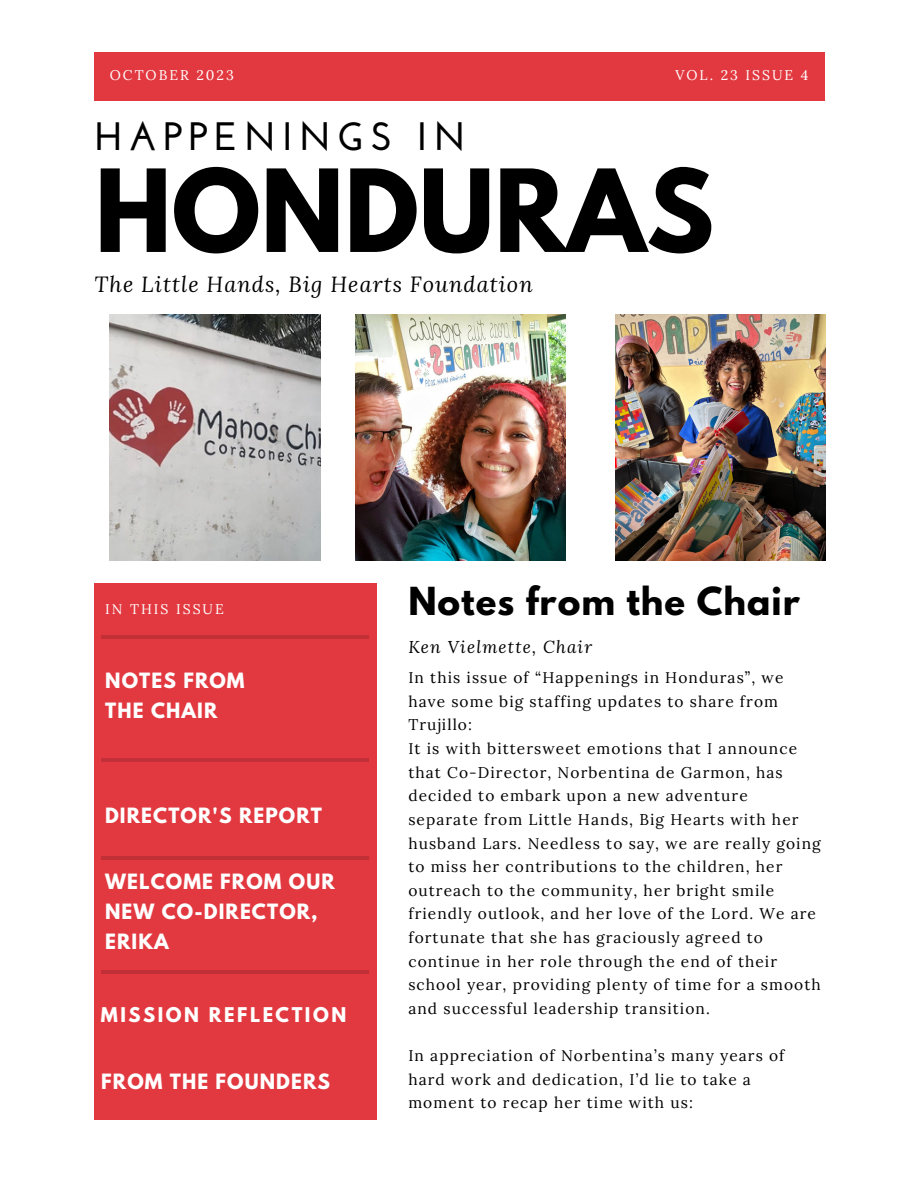
<style>
.page{position:relative;width:918px;height:1188px;background:#fff}
.page>*{position:absolute;margin:0;border:0;box-sizing:border-box;transform-origin:0 0}
.t1{font:700 101.25px "League Spartan";color:#000}
.t2{font:700 39.6px "Josefin Sans";letter-spacing:.15em;color:#000}
.t3{font:700 34.2px "League Spartan";letter-spacing:.03em;color:#000}
.t4{font:italic 21.75px "Lora";letter-spacing:.05em;color:#000}
.t5{font:700 18.6px/29.7px "League Spartan";letter-spacing:.06em;color:#fff}
.t6{font:700 18px "League Spartan";letter-spacing:.14em;color:#fff}
.t7{font:italic 17.1px "Lora";letter-spacing:.07em;color:#000}
.t8{font:15.45px/23.7px "Lora";letter-spacing:.07em;color:#000}
.t9{font:13.95px "Lora";letter-spacing:.14em;color:#fff}
</style>
<div class="page">
<div style="left:95px;top:53px;width:730px;height:47px;background:#e23940"></div>
<div style="left:94px;top:583px;width:282px;height:537px;background:#e23940"></div>
<hr style="left:101px;top:636px;width:268px;height:3px;background:#000">
<hr style="left:101px;top:759px;width:268px;height:3px;background:#000">
<hr style="left:101px;top:857px;width:268px;height:3px;background:#000">
<hr style="left:101px;top:970px;width:268px;height:3px;background:#000">
<img style="left:110px;top:315px;width:210px;height:245px">
<img style="left:616px;top:315px;width:210px;height:245px">
<img style="left:355px;top:315px;width:211px;height:245px">
<p class="t9" style="left:110px;top:66px;width:125px">OCTOBER 2023</p>
<p class="t9" style="left:675px;top:66px;width:134px">VOL. 23 ISSUE 4</p>
<p class="t2" style="left:95px;top:120px;width:372px">HAPPENINGS IN</p>
<p class="t1" style="left:95px;top:161px;width:621px">HONDURAS</p>
<p class="t4" style="left:95px;top:269px;width:440px">The Little Hands, Big Hearts Foundation</p>
<p class="t9" style="left:105px;top:600px;width:120px">IN THIS ISSUE</p>
<p class="t5" style="left:105px;top:668px;width:141px">NOTES FROM</p>
<p class="t5" style="left:105px;top:698px;width:114px">THE CHAIR</p>
<p class="t5" style="left:105px;top:803px;width:218px">DIRECTOR'S REPORT</p>
<p class="t5" style="left:105px;top:870px;width:231px">WELCOME FROM OUR<br>NEW CO-DIRECTOR,<br>ERIKA</p>
<p class="t6" style="left:101px;top:1006px;width:247px">MISSION REFLECTION</p>
<p class="t5" style="left:101px;top:1069px;width:230px">FROM THE FOUNDERS</p>
<p class="t3" style="left:408px;top:584px;width:393px">Notes from the Chair</p>
<p class="t7" style="left:408px;top:635px;width:185px">Ken Vielmette, Chair</p>
<p class="t8" style="left:408px;top:666px;width:377px">In this issue of “Happenings in Honduras”, we have some big staffing updates to share from<br>Trujillo:</p>
<p class="t8" style="left:408px;top:737px;width:414px">It is with bittersweet emotions that I announce that Co-Director, Norbentina de Garmon, has decided to embark upon a new adventure separate from Little Hands, Big Hearts with her husband Lars. Needless to say, we are really going to miss her contributions to the children, her outreach to the community, her bright smile friendly outlook, and her love of the Lord. We are fortunate that she has graciously agreed to continue in her role through the end of their school year, providing plenty of time for a smooth and successful leadership transition.</p>
<p class="t8" style="left:408px;top:1044px;width:378px">In appreciation of Norbentina’s many years of hard work and dedication, I’d lie to take a moment to recap her time with us:</p>
</div>
